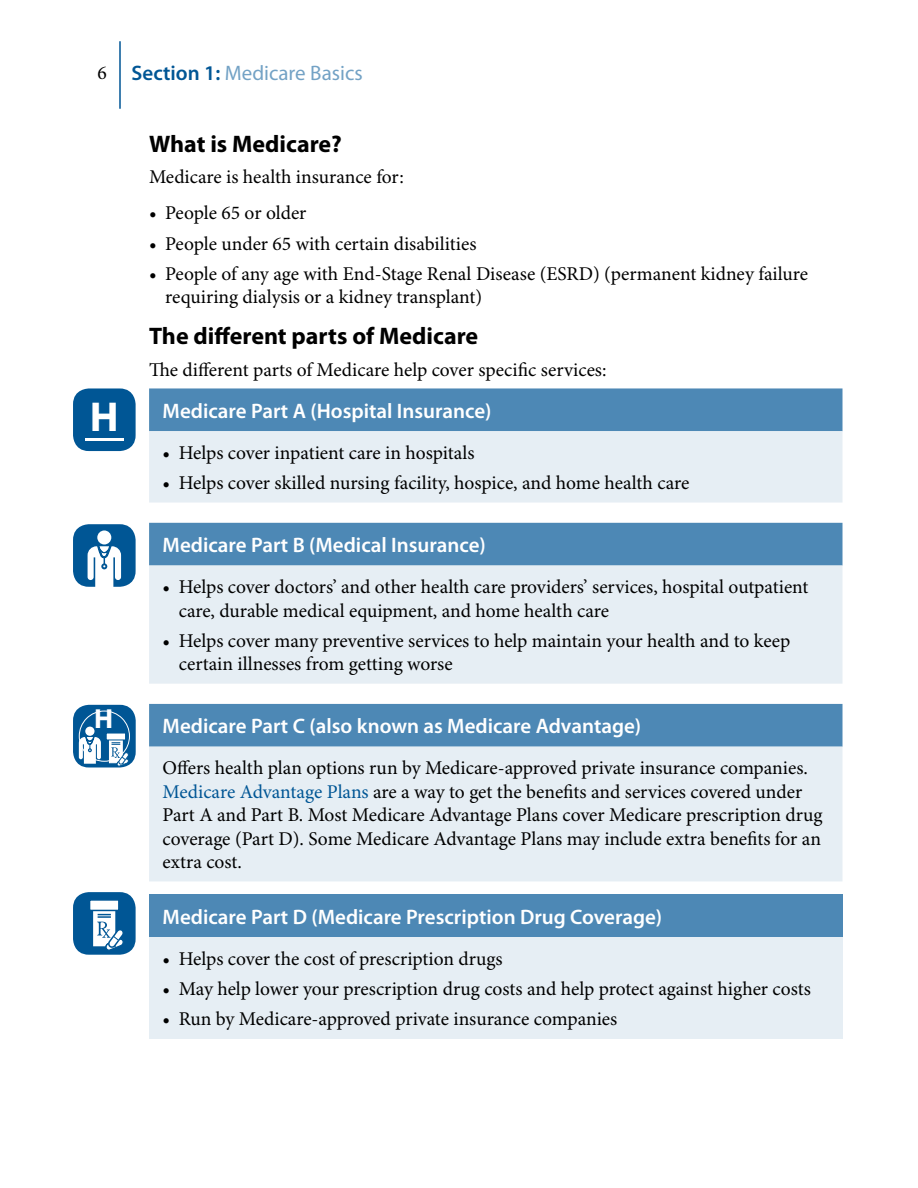
<style>
.page{position:relative;width:918px;height:1188px;background:#fff}
.page>*{position:absolute;margin:0;border:0;box-sizing:border-box;transform-origin:0 0}
.t1{font:700 42px "Myriad Pro";color:#fff}
.t2{font:700 27.75px "Myriad Pro";color:#fff}
.Heading_2{font:700 24px "Myriad Pro";color:#000}
.Heading_3__14_pt__RE{font:600 21px "Myriad Pro";color:#fff}
.t3{font:21px "Myriad Pro";color:#73a2c5}
.Bullets_13{font:19.5px/23.4px "Minion Pro";letter-spacing:-.005em;color:#000}
.Body_Text_13{font:19.5px "Minion Pro";color:#000}
.s1{font-family:"Minion Pro";font-size:19.5px;color:#000}
.s2{font-weight:600;color:#005695}
.s3{color:#005695}
</style>
<div class="page">
<hr style="left:119px;top:41px;width:2px;height:68px;background:#005695">
<div style="left:149px;top:388px;width:694px;height:43px;background:#4d88b5"></div>
<svg style="left:149px;top:431px;width:694px;height:450px;background:#cbdce9"></svg>
<div style="left:149px;top:894px;width:694px;height:43px;background:#4d88b5"></div>
<div style="left:149px;top:937px;width:694px;height:102px;background:#e6eef4"></div>
<div style="left:73px;top:388px;width:63px;height:63px;background:#005695;border-radius:16px"></div>
<hr style="left:85px;top:438px;width:39px;height:2px;background:#fff">
<div style="left:73px;top:524px;width:63px;height:63px;background:#005695;border-radius:16px"></div>
<svg style="left:88px;top:530px;width:33px;height:57px"></svg>
<div style="left:73px;top:892px;width:63px;height:63px;background:#005695;border-radius:16px"></div>
<svg style="left:93px;top:911px;width:22px;height:35px"></svg>
<div style="left:89px;top:899px;width:31px;height:12px;background:#fff;border:1px solid #005695"></div>
<svg style="left:97px;top:914px;width:26px;height:36px"></svg>
<div style="left:73px;top:705px;width:63px;height:62px;background:#005695;border-radius:16px"></div>
<svg style="left:79px;top:711px;width:51px;height:56px"></svg>
<p class="t3" style="left:98px;top:61px;width:267px"><span class="s1">6</span> <span class="s2">Section 1:</span> Medicare Basics</p>
<h1 class="t1" style="left:90px;top:393px;width:30px">H</h1>
<h2 class="t2" style="left:94px;top:704px;width:21px">H</h2>
<p class="Heading_2" style="left:149px;top:130px;width:194px">What is Medicare?</p>
<p class="Body_Text_13" style="left:149px;top:165px;width:256px">Medicare is health insurance for:</p>
<p class="Bullets_13" style="left:149px;top:202px;width:159px">• People 65 or older</p>
<p class="Bullets_13" style="left:149px;top:232px;width:329px">• People under 65 with certain disabilities</p>
<p class="Bullets_13" style="left:165px;top:263px;width:644px;text-indent:-16px">• People of any age with End-Stage Renal Disease (ESRD) (permanent kidney failure requiring dialysis or a kidney transplant)</p>
<p class="Heading_2" style="left:149px;top:322px;width:331px">The different parts of Medicare</p>
<p class="Body_Text_13" style="left:149px;top:358px;width:459px">The different parts of Medicare help cover specific services:</p>
<p class="Heading_3__14_pt__RE" style="left:163px;top:399px;width:331px">Medicare Part A (Hospital Insurance)</p>
<p class="Bullets_13" style="left:163px;top:442px;width:314px">• Helps cover inpatient care in hospitals</p>
<p class="Bullets_13" style="left:163px;top:472px;width:528px">• Helps cover skilled nursing facility, hospice, and home health care</p>
<p class="Heading_3__14_pt__RE" style="left:163px;top:533px;width:325px">Medicare Part B (Medical Insurance)</p>
<p class="Bullets_13" style="left:179px;top:576px;width:631px;text-indent:-16px">• Helps cover doctors’ and other health care providers’ services, hospital outpatient care, durable medical equipment, and home health care</p>
<p class="Bullets_13" style="left:179px;top:630px;width:613px;text-indent:-16px">• Helps cover many preventive services to help maintain your health and to keep certain illnesses from getting worse</p>
<p class="Heading_3__14_pt__RE" style="left:163px;top:715px;width:480px">Medicare Part C (also known as Medicare Advantage)</p>
<p class="Bullets_13" style="left:163px;top:757px;width:662px">Offers health plan options run by Medicare-approved private insurance companies.<br><span class="s3">Medicare Advantage Plans</span> are a way to get the benefits and services covered under Part A and Part B. Most Medicare Advantage Plans cover Medicare prescription drug coverage (Part D). Some Medicare Advantage Plans may include extra benefits for an extra cost.</p>
<p class="Heading_3__14_pt__RE" style="left:163px;top:905px;width:501px">Medicare Part D (Medicare Prescription Drug Coverage)</p>
<p class="Bullets_13" style="left:163px;top:948px;width:342px">• Helps cover the cost of prescription drugs</p>
<p class="Bullets_13" style="left:163px;top:978px;width:650px">• May help lower your prescription drug costs and help protect against higher costs</p>
<p class="Bullets_13" style="left:163px;top:1008px;width:456px">• Run by Medicare-approved private insurance companies</p>
</div>
